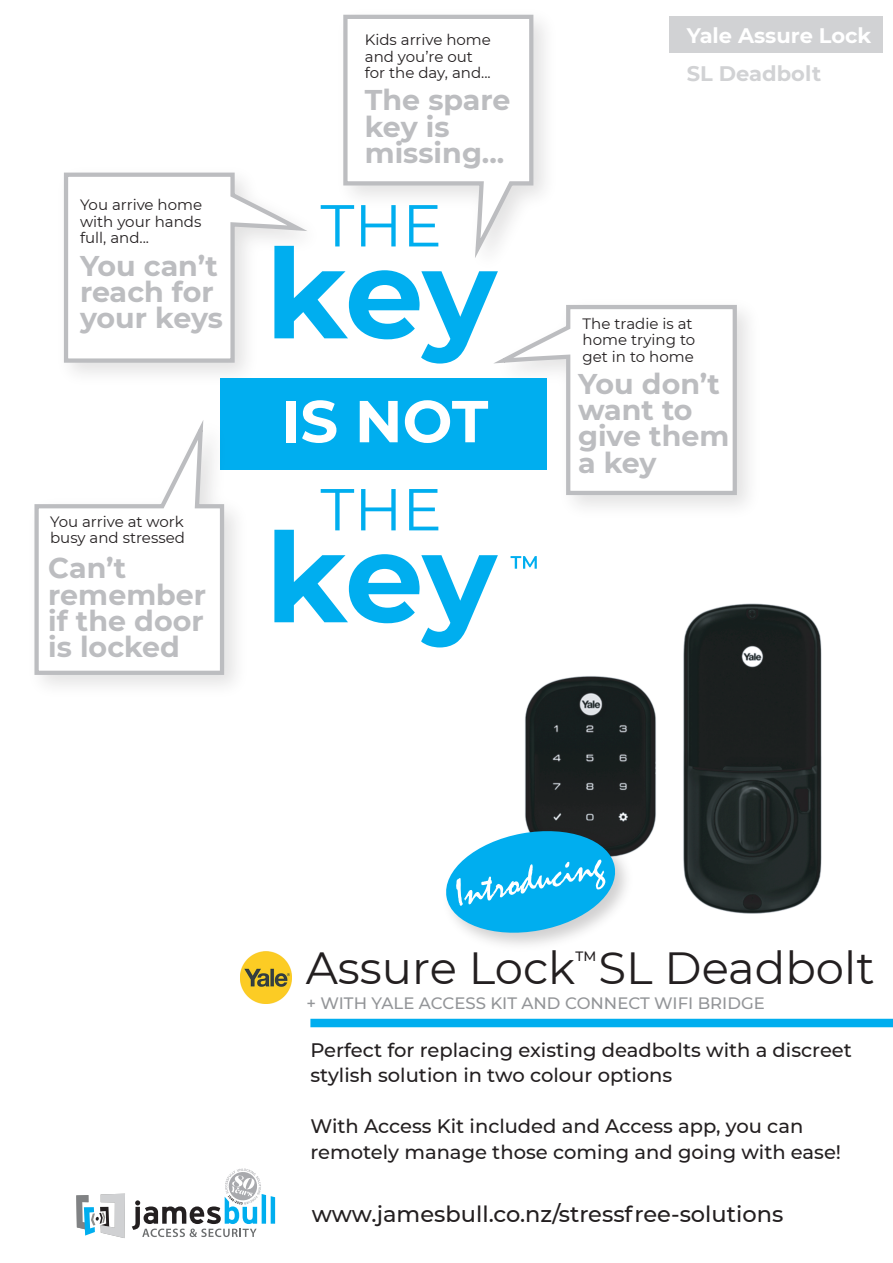
<style>
.page{position:relative;width:893px;height:1263px;background:#fff}
.page>*{position:absolute;margin:0;border:0;box-sizing:border-box;transform-origin:0 0}
.t1{font:45px "Montserrat";color:#231f20}
.t2{font:700 28.5px/26.2px "Montserrat";color:#bcbdc0}
.t3{font:500 22.5px "Montserrat";color:#231f20}
.t4{font:700 21px "Montserrat";color:#fff}
.t5{font:700 21px "Montserrat";color:#d1d2d4}
.t6{font:500 19.5px/25.5px "Montserrat";color:#231f20}
.t7{font:500 16.5px "Montserrat";color:#939598}
.t8{font:15px/16.5px "Montserrat";color:#231f20}
.t9{font:500 13.5px "Montserrat";color:#231f20}
</style>
<div class="page">
<img style="left:525px;top:603px;width:297px;height:311px">
<div style="left:310px;top:1019px;width:583px;height:8px;background:#00aeef"></div>
<svg style="left:34px;top:504px;width:192px;height:173px"></svg>
<img style="left:485px;top:822px;width:153px;height:123px">
<svg style="left:446px;top:825px;width:173px;height:114px"></svg>
<svg style="left:76px;top:1194px;width:49px;height:44px"></svg>
<svg style="left:132px;top:1168px;width:143px;height:69px"></svg>
<div style="left:669px;top:16px;width:213px;height:37px;background:#d1d2d4"></div>
<img style="left:240px;top:951px;width:52px;height:52px">
<svg style="left:37px;top:17px;width:698px;height:656px"></svg>
<p class="t8" style="left:80px;top:196px;width:124px;text-align:justify">You arrive home with your hands full, and...</p>
<h2 class="t2" style="left:80px;top:251px;width:145px">You can’t reach for your keys</h2>
<p class="t8" style="left:50px;top:513px;width:136px">You arrive at work busy and stressed</p>
<h2 class="t2" style="left:48px;top:554px;width:159px">Can’t remember if the door is locked</h2>
<p class="t8" style="left:365px;top:31px;width:128px">Kids arrive home and you’re out for the day, and...</p>
<h2 class="t2" style="left:365px;top:86px;width:147px">The spare key is missing...</h2>
<p class="t4" style="left:687px;top:21px;width:186px">Yale Assure Lock</p>
<p class="t5" style="left:687px;top:59px;width:136px">SL Deadbolt</p>
<p class="t8" style="left:583px;top:314px;width:114px">The tradie is at home trying to get in to home</p>
<h2 class="t2" style="left:578px;top:369px;width:153px">You don’t want to give them a key</h2>
<h1 class="t1" style="left:306px;top:937px;width:570px">Assure Lock SL Deadbolt</h1>
<p class="t9" style="left:575px;top:947px;width:22px">TM</p>
<p class="t7" style="left:306px;top:992px;width:460px">+ WITH YALE ACCESS KIT AND CONNECT WIFI BRIDGE</p>
<p class="t6" style="left:310px;top:1036px;width:543px">Perfect for replacing existing deadbolts with a discreet stylish solution in two colour options</p>
<p class="t6" style="left:310px;top:1113px;width:532px">With Access Kit included and Access app, you can remotely manage those coming and going with ease!</p>
<p class="t3" style="left:312px;top:1198px;width:473px">www.jamesbull.co.nz/stressfree-solutions</p>
</div>
